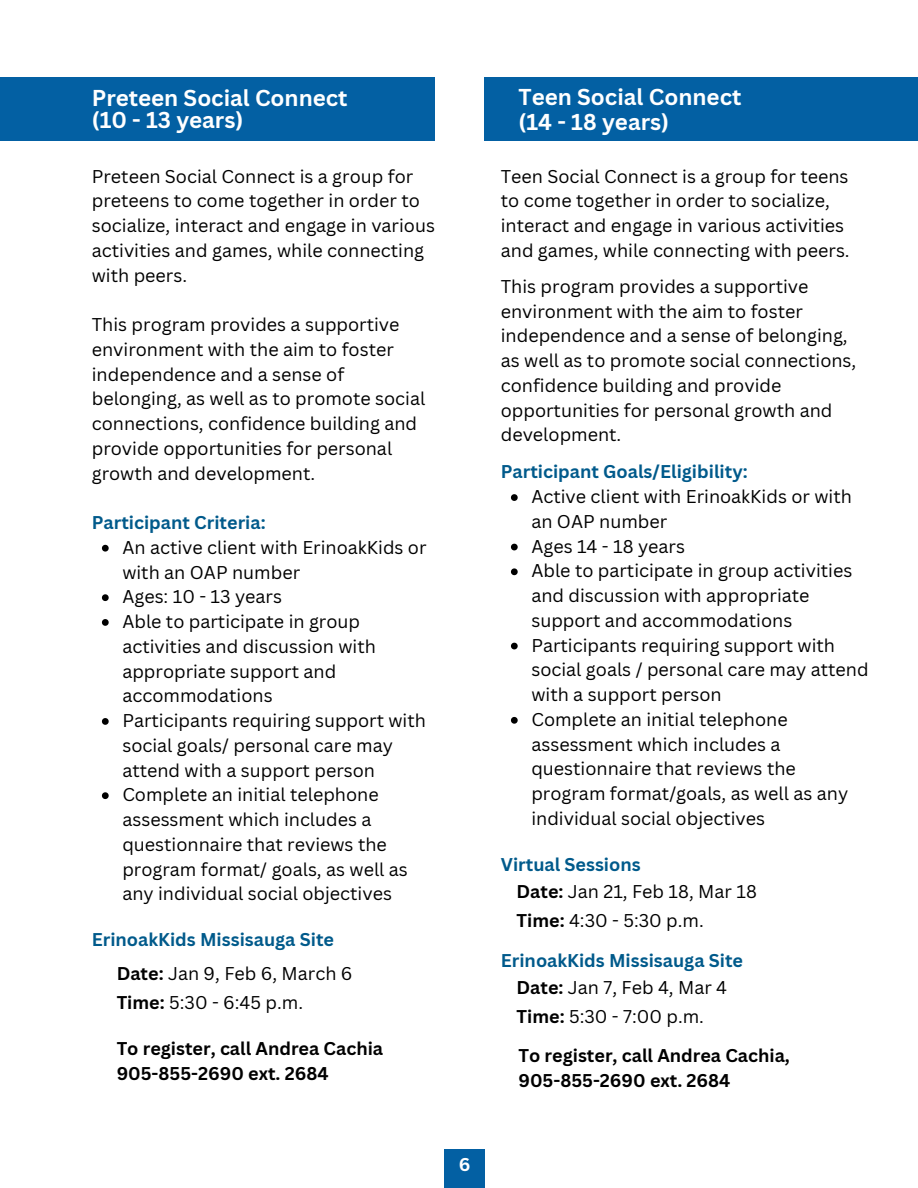
<style>
.page{position:relative;width:918px;height:1188px;background:#fff}
.page>*{position:absolute;margin:0;border:0;box-sizing:border-box;transform-origin:0 0}
.t1{font:700 22.35px/22.5px "Canva Sans";color:#fff}
.t2{font:18px/24.8px "Canva Sans";color:#000}
.t3{font:700 18px "Canva Sans";color:#005a8b}
.t4{font:700 18px/24.8px "Canva Sans";color:#000}
.t5{font:700 18px "Canva Sans";color:#fff}
.s1{font-weight:700}
</style>
<div class="page">
<div style="left:0;top:77px;width:435px;height:63px;background:#0360a3"></div>
<svg style="left:102px;top:545px;width:7px;height:7px"></svg>
<svg style="left:102px;top:594px;width:7px;height:7px"></svg>
<svg style="left:102px;top:619px;width:7px;height:7px"></svg>
<svg style="left:102px;top:718px;width:7px;height:7px"></svg>
<svg style="left:102px;top:792px;width:7px;height:7px"></svg>
<div style="left:484px;top:77px;width:434px;height:63px;background:#0360a3"></div>
<div style="left:445px;top:1150px;width:40px;height:38px;background:#0360a3"></div>
<svg style="left:511px;top:494px;width:7px;height:7px"></svg>
<svg style="left:511px;top:544px;width:7px;height:6px"></svg>
<svg style="left:511px;top:568px;width:7px;height:7px"></svg>
<svg style="left:511px;top:643px;width:7px;height:6px"></svg>
<svg style="left:511px;top:717px;width:7px;height:7px"></svg>
<p class="t1" style="left:92px;top:86px;width:257px">Preteen Social Connect (10 - 13 years)</p>
<h1 class="t2" style="left:92px;top:163px;width:345px">Preteen Social Connect is a group for preteens to come together in order to socialize, interact and engage in various activities and games, while connecting with peers.</h1>
<h1 class="t2" style="left:92px;top:312px;width:335px">This program provides a supportive environment with the aim to foster independence and a sense of belonging, as well as to promote social connections, confidence building and provide opportunities for personal growth and development.</h1>
<p class="t3" style="left:92px;top:510px;width:175px">Participant Criteria:</p>
<p class="t2" style="left:122px;top:534px;width:306px">An active client with ErinoakKids or with an OAP number</p>
<h2 class="t2" style="left:122px;top:584px;width:161px">Ages: 10 - 13 years</h2>
<p class="t2" style="left:122px;top:609px;width:255px">Able to participate in group activities and discussion with appropriate support and accommodations</p>
<p class="t2" style="left:122px;top:708px;width:305px">Participants requiring support with social goals/ personal care may attend with a support person</p>
<p class="t2" style="left:122px;top:782px;width:287px">Complete an initial telephone assessment which includes a questionnaire that reviews the program format/ goals, as well as any individual social objectives</p>
<p class="t3" style="left:92px;top:927px;width:244px">ErinoakKids Missisauga Site</p>
<h2 class="t2" style="left:117px;top:961px;width:237px"><span class="s1">Date:</span> Jan 9, Feb 6, March 6</h2>
<p class="t2" style="left:117px;top:990px;width:188px"><span class="s1">Time:</span> 5:30 - 6:45 p.m.</p>
<p class="t4" style="left:117px;top:1036px;width:268px">To register, call Andrea Cachia<br>905-855-2690 ext. 2684</p>
<p class="t5" style="left:459px;top:1151px;width:13px">6</p>
<p class="t1" style="left:518px;top:84px;width:225px;line-height:24.8px">Teen Social Connect (14 - 18 years)</p>
<h2 class="t2" style="left:501px;top:163px;width:350px">Teen Social Connect is a group for teens to come together in order to socialize, interact and engage in various activities and games, while connecting with peers.</h2>
<p class="t2" style="left:501px;top:273px;width:357px">This program provides a supportive environment with the aim to foster independence and a sense of belonging, as well as to promote social connections, confidence building and provide opportunities for personal growth and development.</p>
<p class="t3" style="left:501px;top:459px;width:248px">Participant Goals/Eligibility:</p>
<p class="t2" style="left:531px;top:484px;width:322px">Active client with ErinoakKids or with an OAP number</p>
<p class="t2" style="left:531px;top:533px;width:155px">Ages 14 - 18 years</p>
<p class="t2" style="left:531px;top:558px;width:322px">Able to participate in group activities and discussion with appropriate support and accommodations</p>
<h2 class="t2" style="left:531px;top:632px;width:339px">Participants requiring support with social goals / personal care may attend with a support person</h2>
<p class="t2" style="left:531px;top:707px;width:318px">Complete an initial telephone assessment which includes a questionnaire that reviews the program format/goals, as well as any individual social objectives</p>
<p class="t3" style="left:501px;top:852px;width:141px">Virtual Sessions</p>
<h2 class="t2" style="left:517px;top:878px;width:242px"><span class="s1">Date:</span> Jan 21, Feb 18, Mar 18</h2>
<p class="t2" style="left:517px;top:907px;width:189px"><span class="s1">Time:</span> 4:30 - 5:30 p.m.</p>
<h2 class="t3" style="left:501px;top:948px;width:244px">ErinoakKids Missisauga Site</h2>
<h2 class="t2" style="left:517px;top:975px;width:212px"><span class="s1">Date:</span> Jan 7, Feb 4, Mar 4</h2>
<p class="t2" style="left:517px;top:1004px;width:189px"><span class="s1">Time:</span> 5:30 - 7:00 p.m.</p>
<p class="t4" style="left:518px;top:1043px;width:273px">To register, call Andrea Cachia,<br>905-855-2690 ext. 2684</p>
</div>
